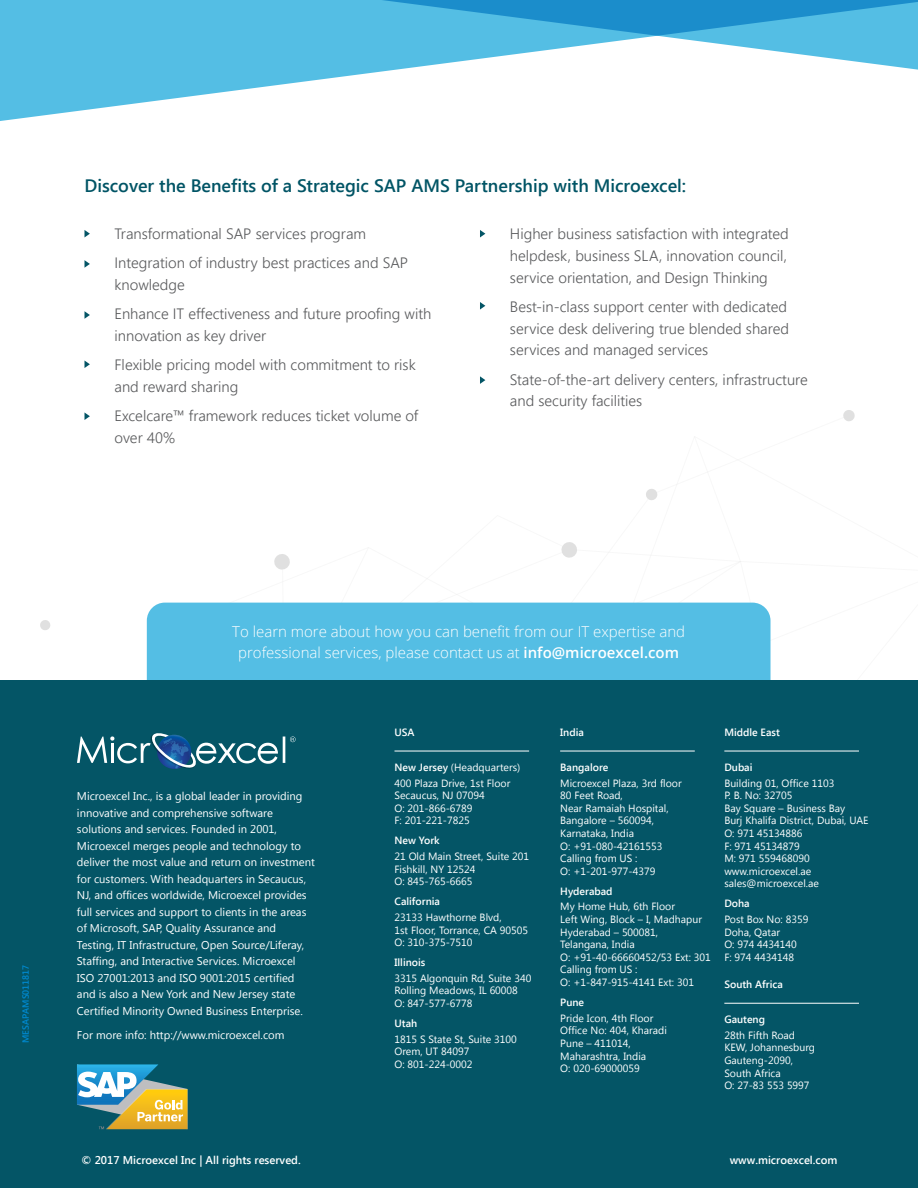
<style>
.page{position:relative;width:918px;height:1188px;background:#fff}
.page>*{position:absolute;margin:0;border:0;box-sizing:border-box;transform-origin:0 0}
.t1{font:600 18px "Segoe UI";color:#005465}
.t2{font:300 15px/21.8px "Segoe UI";color:#58595b}
.t3{font:300 15px/21px "Open Sans";color:#fff;text-align:center}
.t4{font:11.25px/16.5px "Segoe UI";color:#fff}
.t5{font:600 11.25px "Segoe UI";color:#fff}
.t6{font:10.5px/12.6px "Segoe UI";color:#fff}
.t7{font:600 10.5px "Segoe UI";color:#fff}
.t8{font:600 9px "Segoe UI";color:#0089d0}
.s1{font-weight:600}
</style>
<div class="page">
<svg style="left:40px;top:620px;width:10px;height:10px"></svg>
<svg style="left:162px;top:410px;width:693px;height:202px"></svg>
<div style="left:147px;top:603px;width:624px;height:120px;background:#54bee4;border-radius:18px"></div>
<div style="left:0;top:680px;width:918px;height:508px;background:#045566"></div>
<hr style="left:395px;top:751px;width:134px;height:1px;background:#fff">
<hr style="left:560px;top:751px;width:135px;height:1px;background:#fff">
<hr style="left:724px;top:751px;width:135px;height:1px;background:#fff">
<hr style="left:724px;top:1003px;width:135px;height:1px;background:#fff">
<svg style="left:77px;top:733px;width:219px;height:36px"></svg>
<svg style="left:0;top:0;width:918px;height:121px;fill:#54bee4"></svg>
<svg style="left:77px;top:1064px;width:110px;height:65px"></svg>
<svg style="left:84px;top:230px;width:6px;height:7px"></svg>
<svg style="left:480px;top:230px;width:5px;height:7px"></svg>
<svg style="left:480px;top:302px;width:5px;height:8px"></svg>
<svg style="left:480px;top:376px;width:5px;height:8px"></svg>
<svg style="left:84px;top:260px;width:6px;height:8px"></svg>
<svg style="left:84px;top:311px;width:6px;height:8px"></svg>
<svg style="left:84px;top:361px;width:6px;height:7px"></svg>
<svg style="left:84px;top:412px;width:6px;height:8px"></svg>
<h1 class="t1" style="left:84px;top:173px;width:603px">Discover the Benefits of a Strategic SAP AMS Partnership with Microexcel:</h1>
<h2 class="t2" style="left:114px;top:219px;width:295px;line-height:29.2px">Transformational SAP services program<br>Integration of industry best practices and SAP</h2>
<h2 class="t2" style="left:114px;top:270px;width:318px;line-height:29.2px">knowledge<br>Enhance IT effectiveness and future proofing with</h2>
<h2 class="t2" style="left:114px;top:321px;width:303px;line-height:29.2px">innovation as key driver<br>Flexible pricing model with commitment to risk</h2>
<h2 class="t2" style="left:114px;top:372px;width:305px;line-height:29.2px">and reward sharing<br>Excelcare™ framework reduces ticket volume of</h2>
<h2 class="t2" style="left:114px;top:426px;width:62px">over 40%</h2>
<h2 class="t2" style="left:510px;top:222px;width:280px">Higher business satisfaction with integrated helpdesk, business SLA, innovation council, service orientation, and Design Thinking</h2>
<h2 class="t2" style="left:510px;top:295px;width:281px">Best-in-class support center with dedicated service desk delivering true blended shared services and managed services</h2>
<h2 class="t2" style="left:510px;top:368px;width:299px">State-of-the-art delivery centers, infrastructure and security facilities</h2>
<p class="t8" style="left:19px;top:1043px;width:80px;rotate:-90deg">MESAPAMS011817</p>
<h2 class="t3" style="left:232px;top:620px;width:455px">To learn more about how you can benefit from our IT expertise and professional services, please contact us at <span class="s1">info@microexcel.com</span></h2>
<p class="t4" style="left:77px;top:787px;width:239px">Microexcel Inc., is a global leader in providing innovative and comprehensive software solutions and services. Founded in 2001, Microexcel merges people and technology to deliver the most value and return on investment for customers. With headquarters in Secaucus, NJ, and offices worldwide, Microexcel provides full services and support to clients in the areas of Microsoft, SAP, Quality Assurance and Testing, IT Infrastructure, Open Source/Liferay, Staffing, and Interactive Services. Microexcel ISO 27001:2013 and ISO 9001:2015 certified and is also a New York and New Jersey state Certified Minority Owned Business Enterprise.</p>
<p class="t4" style="left:77px;top:1026px;width:209px">For more info: http://www.microexcel.com</p>
<p class="t7" style="left:395px;top:725px;width:22px">USA</p>
<p class="t6" style="left:395px;top:759px;width:127px;line-height:15.6px"><span class="s1">New Jersey</span> (Headquarters)<br>400 Plaza Drive, 1st Floor</p>
<p class="t6" style="left:395px;top:789px;width:92px">Secaucus, NJ 07094<br>O: 201-866-6789<br>F: 201-221-7825</p>
<p class="t7" style="left:395px;top:833px;width:47px">New York</p>
<p class="t6" style="left:395px;top:850px;width:136px">21 Old Main Street, Suite 201<br>Fishkill, NY 12524<br>O: 845-765-6665</p>
<p class="t7" style="left:395px;top:894px;width:47px">California</p>
<p class="t6" style="left:395px;top:910px;width:135px">23133 Hawthorne Blvd,<br>1st Floor, Torrance, CA 90505<br>O: 310-375-7510</p>
<p class="t7" style="left:395px;top:955px;width:32px">Illinois</p>
<p class="t6" style="left:395px;top:971px;width:138px">3315 Algonquin Rd, Suite 340<br>Rolling Meadows, IL 60008<br>O: 847-577-6778</p>
<p class="t7" style="left:395px;top:1016px;width:24px">Utah</p>
<p class="t6" style="left:395px;top:1032px;width:124px">1815 S State St, Suite 3100<br>Orem, UT 84097<br>O: 801-224-0002</p>
<p class="t7" style="left:560px;top:725px;width:25px">India</p>
<p class="t7" style="left:560px;top:760px;width:50px">Bangalore</p>
<p class="t6" style="left:560px;top:776px;width:123px">Microexcel Plaza, 3rd floor<br>80 Feet Road,<br>Near Ramaiah Hospital,<br>Bangalore – 560094,<br>Karnataka, India<br>O: +91-080-42161553<br>Calling from US :<br>O: +1-201-977-4379</p>
<p class="t7" style="left:560px;top:884px;width:54px">Hyderabad</p>
<p class="t6" style="left:560px;top:900px;width:152px">My Home Hub, 6th Floor<br>Left Wing, Block – I, Madhapur<br>Hyderabad – 500081,<br>Telangana, India<br>O: +91-40-66660452/53 Ext: 301<br>Calling from US :<br>O: +1-847-915-4141 Ext: 301</p>
<p class="t7" style="left:560px;top:995px;width:25px">Pune</p>
<p class="t6" style="left:560px;top:1011px;width:108px">Pride Icon, 4th Floor<br>Office No: 404, Kharadi<br>Pune – 411014,<br>Maharashtra, India<br>O: 020-69000059</p>
<p class="t7" style="left:724px;top:725px;width:57px">Middle East</p>
<p class="t7" style="left:724px;top:760px;width:30px">Dubai</p>
<p class="t6" style="left:724px;top:776px;width:146px">Building 01, Office 1103<br>P. B. No: 32705<br>Bay Square – Business Bay<br>Burj Khalifa District, Dubai, UAE<br>O: 971 45134886<br>F: 971 45134879<br>M: 971 559468090 www.microexcel.ae sales@microexcel.ae</p>
<p class="t7" style="left:724px;top:896px;width:27px">Doha</p>
<p class="t6" style="left:724px;top:913px;width:86px">Post Box No: 8359<br>Doha, Qatar<br>O: 974 4434140<br>F: 974 4434148</p>
<p class="t7" style="left:724px;top:977px;width:60px">South Africa</p>
<p class="t7" style="left:724px;top:1012px;width:42px">Gauteng</p>
<p class="t6" style="left:724px;top:1028px;width:92px">28th Fifth Road<br>KEW, Johannesburg<br>Gauteng-2090,<br>South Africa<br>O: 27-83 553 5997</p>
<p class="t5" style="left:82px;top:1152px;width:221px">© 2017 Microexcel Inc | All rights reserved.</p>
<p class="t5" style="left:730px;top:1152px;width:109px">www.microexcel.com</p>
</div>
